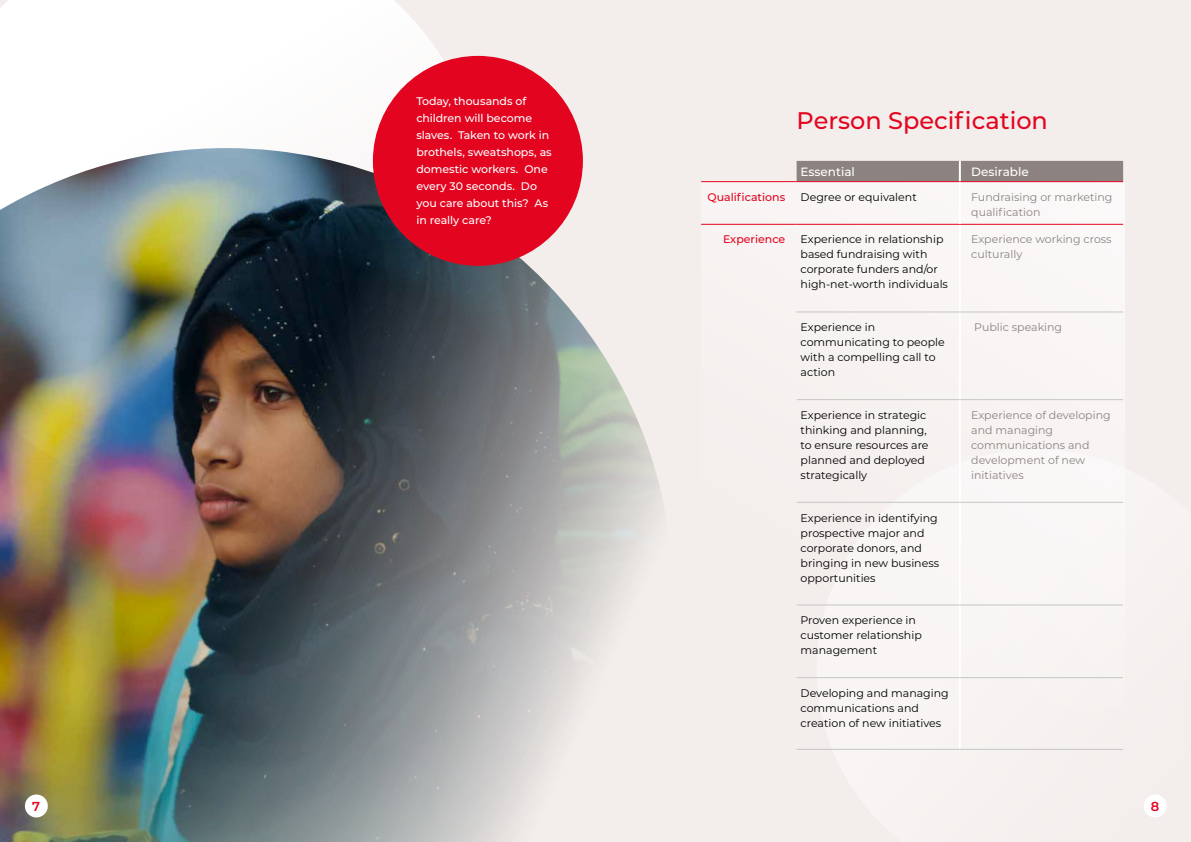
<style>
.page{position:relative;width:1191px;height:842px;background:#f3edeb}
.page>*{position:absolute;margin:0;border:0;box-sizing:border-box;transform-origin:0 0}
.t1{font:500 24px "Montserrat";color:#e30520}
.t2{font:600 13px "Montserrat";color:#e30520}
.t3{font:500 12px "Montserrat";color:#fff}
.t4{font:11px/15px "Montserrat";color:#000}
.t5{font:11px/15px "Montserrat";color:#8c8380}
.t6{font:500 11px/17px "Montserrat";letter-spacing:-.005em;color:#fff}
.t7{font:500 11px "Montserrat";color:#e30520}
</style>
<div class="page">
<svg style="left:0;top:0;width:527px;height:124px;fill:#fff"></svg>
<div style="left:0;top:124px;width:582px;height:24px;background:#fefdfd"></div>
<img style="left:0;top:148px;width:663px;height:694px">
<div style="left:701px;top:181px;width:423px;height:525px;background:#f8f4f3"></div>
<div style="left:796px;top:161px;width:327px;height:20px;background:#8c8380"></div>
<hr style="left:796px;top:399px;width:164px;height:1px;background:#c6c6c6">
<hr style="left:796px;top:502px;width:164px;height:1px;background:#c6c6c6">
<hr style="left:796px;top:604px;width:164px;height:1px;background:#c6c6c6">
<hr style="left:796px;top:677px;width:164px;height:1px;background:#c6c6c6">
<hr style="left:796px;top:749px;width:164px;height:1px;background:#c6c6c6">
<hr style="left:959px;top:161px;width:2px;height:20px;background:#fff">
<hr style="left:959px;top:312px;width:2px;height:87px;background:#fff">
<hr style="left:959px;top:400px;width:2px;height:102px;background:#fff">
<hr style="left:959px;top:503px;width:2px;height:101px;background:#fff">
<hr style="left:959px;top:605px;width:2px;height:72px;background:#fff">
<hr style="left:959px;top:678px;width:2px;height:71px;background:#fff">
<hr style="left:960px;top:399px;width:163px;height:1px;background:#c6c6c6">
<hr style="left:960px;top:502px;width:163px;height:1px;background:#c6c6c6">
<hr style="left:960px;top:604px;width:163px;height:1px;background:#c6c6c6">
<hr style="left:960px;top:677px;width:163px;height:1px;background:#c6c6c6">
<hr style="left:960px;top:749px;width:163px;height:1px;background:#c6c6c6">
<hr style="left:959px;top:225px;width:2px;height:86px;background:#fff">
<hr style="left:796px;top:311px;width:164px;height:1px;background:#c6c6c6">
<hr style="left:960px;top:311px;width:163px;height:1px;background:#c6c6c6">
<hr style="left:701px;top:181px;width:95px;height:1px;background:#e30520">
<hr style="left:796px;top:181px;width:164px;height:1px;background:#e30520">
<hr style="left:960px;top:181px;width:163px;height:1px;background:#e30520">
<hr style="left:701px;top:224px;width:95px;height:1px;background:#e30520">
<hr style="left:796px;top:224px;width:164px;height:1px;background:#e30520">
<hr style="left:960px;top:224px;width:163px;height:1px;background:#e30520">
<hr style="left:959px;top:182px;width:2px;height:42px;background:#fff">
<div style="left:373px;top:56px;width:210px;height:210px;background:#e30520;border-radius:50%"></div>
<div style="left:1143px;top:794px;width:23px;height:23px;background:#fff;border-radius:50%"></div>
<div style="left:25px;top:794px;width:23px;height:23px;background:#fff;border-radius:50%"></div>
<p class="t6" style="left:416px;top:92px;width:137px">Today, thousands of children will become slaves. Taken to work in brothels, sweatshops, as domestic workers. One every 30 seconds. Do you care about this? As in really care?</p>
<h1 class="t1" style="left:796px;top:104px;width:253px">Person Specification</h1>
<p class="t3" style="left:800px;top:164px;width:56px">Essential</p>
<p class="t3" style="left:971px;top:164px;width:59px">Desirable</p>
<p class="t7" style="left:707px;top:189px;width:79px">Qualifications</p>
<p class="t4" style="left:800px;top:189px;width:118px">Degree or equivalent</p>
<p class="t5" style="left:971px;top:189px;width:143px">Fundraising or marketing qualification</p>
<p class="t7" style="left:723px;top:232px;width:64px">Experience</p>
<p class="t4" style="left:800px;top:232px;width:149px">Experience in relationship based fundraising with corporate funders and/or high-net-worth individuals</p>
<p class="t5" style="left:971px;top:232px;width:142px">Experience working cross culturally</p>
<p class="t4" style="left:800px;top:319px;width:146px">Experience in communicating to people with a compelling call to action</p>
<p class="t5" style="left:974px;top:319px;width:90px">Public speaking</p>
<p class="t4" style="left:800px;top:407px;width:129px">Experience in strategic thinking and planning, to ensure resources are planned and deployed strategically</p>
<p class="t5" style="left:971px;top:407px;width:141px">Experience of developing and managing communications and development of new initiatives</p>
<p class="t4" style="left:800px;top:510px;width:140px">Experience in identifying prospective major and corporate donors, and bringing in new business opportunities</p>
<p class="t4" style="left:800px;top:612px;width:123px">Proven experience in customer relationship management</p>
<p class="t4" style="left:800px;top:685px;width:150px">Developing and managing communications and creation of new initiatives</p>
<p class="t2" style="left:32px;top:797px;width:9px">7</p>
<p class="t2" style="left:1150px;top:797px;width:10px">8</p>
</div>
